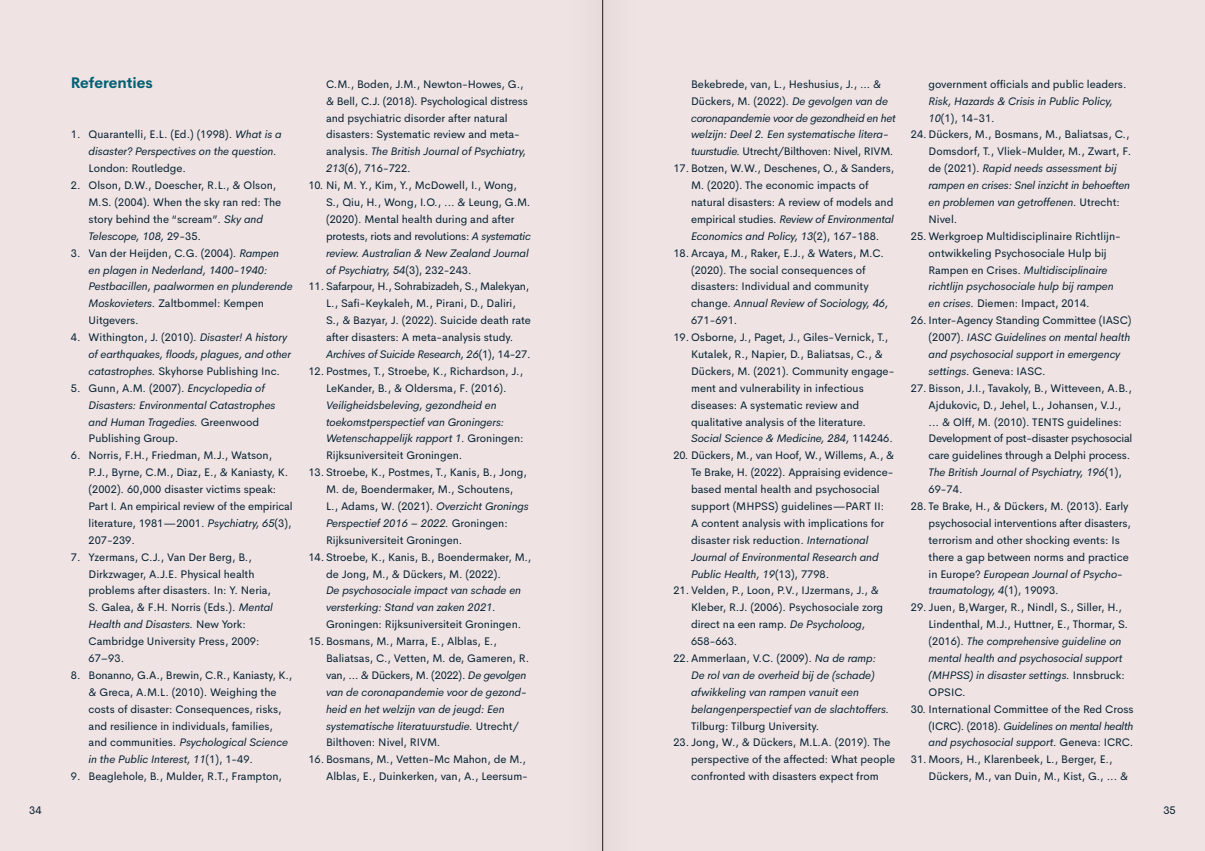
<style>
.page{position:relative;width:1205px;height:851px;background:#fff}
.page>*{position:absolute;margin:0;border:0;box-sizing:border-box;transform-origin:0 0}
.t1{font:700 15px "Cerebri Sans";color:#005f73}
.t2{font:11px/16.9px "Cerebri Sans";color:#001d2e}
.t3{font:italic 11px/16.9px "Cerebri Sans";color:#001d2e}
.t4{font:italic 11px/16.9px "Cerebri Sans";letter-spacing:-.02em;color:#001d2e}
.s1{font-style:normal}
.s2{font-style:italic}
</style>
<div class="page">
<div style="left:0;top:0;width:1205px;height:850px;background:#efe3e3"></div>
<div style="left:602px;top:0;width:36px;height:850px;background:#ebdfdf"></div>
<hr style="left:602px;top:0;width:1px;height:850px;background:#1d1d1b">
<h1 class="t1" style="left:71px;top:70px;width:83px">Referenties</h1>
<p class="t3" style="left:89px;top:125px;width:195px;text-indent:-18px"><span class="s1">1. Quarantelli, E.L. (Ed.) (1998).</span> What is a disaster? Perspectives on the question.</p>
<p class="t2" style="left:89px;top:159px;width:99px">London: Routledge.</p>
<p class="t2" style="left:89px;top:176px;width:194px;text-indent:-18px">2. Olson, D.W., Doescher, R.L., &amp; Olson, M.S. (2004). When the sky ran red: The story behind the “scream”. <span class="s2">Sky and Telescope, 108,</span> 29-35.</p>
<p class="t3" style="left:89px;top:243px;width:206px;text-indent:-18px"><span class="s1">3. Van der Heijden, C.G. (2004).</span> Rampen en plagen in Nederland, 1400-1940:<br>Pestbacillen, paalwormen en plunderende<br>Moskovieters. <span class="s1">Zaltbommel: Kempen<br>Uitgevers.</span></p>
<p class="t3" style="left:89px;top:328px;width:204px;text-indent:-18px"><span class="s1">4. Withington, J. (2010).</span> Disaster! A history of earthquakes, floods, plagues, and other catastrophes. <span class="s1">Skyhorse Publishing Inc.</span></p>
<p class="t3" style="left:89px;top:378px;width:188px;text-indent:-18px"><span class="s1">5. Gunn, A.M. (2007).</span> Encyclopedia of<br>Disasters: Environmental Catastrophes and Human Tragedies. <span class="s1">Greenwood<br>Publishing Group.</span></p>
<p class="t2" style="left:89px;top:446px;width:206px;text-indent:-18px">6. Norris, F.H., Friedman, M.J., Watson, P.J., Byrne, C.M., Diaz, E., &amp; Kaniasty, K. (2002). 60,000 disaster victims speak:<br>Part I. An empirical review of the empirical literature, 1981—2001. <span class="s2">Psychiatry, 65</span>(3), 207-239.</p>
<p class="t2" style="left:89px;top:547px;width:186px;text-indent:-18px">7. Yzermans, C.J., Van Der Berg, B.,<br>Dirkzwager, A.J.E. Physical health problems after disasters. In: Y. Neria,<br>S. Galea, &amp; F.H. Norris (Eds.). <span class="s2">Mental<br>Health and Disasters.</span> New York:<br>Cambridge University Press, 2009:<br>67–93.</p>
<p class="t2" style="left:89px;top:665px;width:205px;text-indent:-18px">8. Bonanno, G.A., Brewin, C.R., Kaniasty, K., &amp; Greca, A.M.L. (2010). Weighing the costs of disaster: Consequences, risks, and resilience in individuals, families, and communities. <span class="s2">Psychological Science in the Public Interest, 11</span>(1), 1-49.</p>
<p class="t2" style="left:71px;top:766px;width:213px">9. Beaglehole, B., Mulder, R.T., Frampton,</p>
<p class="t2" style="left:326px;top:75px;width:203px">C.M., Boden, J.M., Newton-Howes, G., &amp; Bell, C.J. (2018). Psychological distress and psychiatric disorder after natural disasters: Systematic review and meta&shy;analysis. <span class="s2">The British Journal of Psychiatry, 213</span>(6), 716-722.</p>
<p class="t2" style="left:326px;top:176px;width:206px;text-indent:-18px">10. Ni, M. Y., Kim, Y., McDowell, I., Wong, S., Qiu, H., Wong, I.O., ... &amp; Leung, G.M. (2020). Mental health during and after protests, riots and revolutions: <span class="s2">A systematic review. Australian &amp; New Zealand Journal of Psychiatry, 54</span>(3), 232-243.</p>
<p class="t2" style="left:326px;top:277px;width:206px;text-indent:-18px">11. Safarpour, H., Sohrabizadeh, S., Malekyan, L., Safi-Keykaleh, M., Pirani, D., Daliri, S., &amp; Bazyar, J. (2022). Suicide death rate after disasters: A meta-analysis study.<br><span class="s2">Archives of Suicide Research, 26</span>(1), 14-27.</p>
<p class="t2" style="left:308px;top:361px;width:216px;text-align:center">12. Postmes, T., Stroebe, K., Richardson, J.,<br>LeKander, B., &amp; Oldersma, F. (2016).</p>
<p class="t3" style="left:326px;top:395px;width:199px">Veiligheidsbeleving, gezondheid en toekomstperspectief van Groningers:<br>Wetenschappelijk rapport 1. <span class="s1">Groningen:<br>Rijksuniversiteit Groningen.</span></p>
<p class="t2" style="left:326px;top:463px;width:204px;text-indent:-18px">13. Stroebe, K., Postmes, T., Kanis, B., Jong, M. de, Boendermaker, M., Schoutens,<br>L., Adams, W. (2021). <span class="s2">Overzicht Gronings Perspectief 2016 – 2022.</span> Groningen:<br>Rijksuniversiteit Groningen.</p>
<p class="t2" style="left:326px;top:547px;width:207px;text-indent:-18px">14. Stroebe, K., Kanis, B., Boendermaker, M., de Jong, M., &amp; Dückers, M. (2022).</p>
<p class="t3" style="left:326px;top:581px;width:196px">De psychosociale impact van schade en versterking: Stand van zaken 2021.</p>
<p class="t2" style="left:326px;top:615px;width:197px">Groningen: Rijksuniversiteit Groningen.</p>
<p class="t2" style="left:326px;top:631px;width:205px;text-indent:-18px">15. Bosmans, M., Marra, E., Alblas, E., Baliatsas, C., Vetten, M. de, Gameren, R. van, … &amp; Dückers, M. (2022). <span class="s2">De gevolgen van de coronapandemie voor de gezond&shy;heid en het welzijn van de jeugd: Een systematische literatuurstudie.</span> Utrecht/ Bilthoven: Nivel, RIVM.</p>
<p class="t2" style="left:308px;top:750px;width:221px;text-align:right">16. Bosmans, M., Vetten-Mc Mahon, de M.,<br>Alblas, E., Duinkerken, van, A., Leersum-</p>
<p class="t4" style="left:691px;top:74px;width:206px"><span class="s1">Bekebrede, van, L., Heshusius, J., … &amp; Dückers, M. (2022).</span> De gevolgen van de coronapandemie voor de gezondheid en het welzijn: Deel 2. Een systematische litera&shy;tuurstudie. <span class="s1">Utrecht/Bilthoven: Nivel, RIVM.</span></p>
<p class="t2" style="left:691px;top:159px;width:205px;text-indent:-18px">17. Botzen, W.W., Deschenes, O., &amp; Sanders, M. (2020). The economic impacts of natural disasters: A review of models and empirical studies. <span class="s2">Review of Environmental Economics and Policy, 13</span>(2), 167-188.</p>
<p class="t2" style="left:691px;top:243px;width:199px;text-indent:-18px">18. Arcaya, M., Raker, E.J., &amp; Waters, M.C. (2020). The social consequences of disasters: Individual and community change. <span class="s2">Annual Review of Sociology, 46, </span>671-691.</p>
<p class="t2" style="left:691px;top:328px;width:205px;text-indent:-18px">19. Osborne, J., Paget, J., Giles-Vernick, T., Kutalek, R., Napier, D., Baliatsas, C., &amp; Dückers, M. (2021). Community engage&shy;ment and vulnerability in infectious diseases: A systematic review and qualitative analysis of the literature.<br><span class="s2">Social Science &amp; Medicine, 284,</span> 114246.</p>
<p class="t2" style="left:691px;top:446px;width:205px;text-indent:-18px">20. Dückers, M., van Hoof, W., Willems, A., &amp; Te Brake, H. (2022). Appraising evidence&shy;based mental health and psychosocial support (MHPSS) guidelines—PART II:<br>A content analysis with implications for disaster risk reduction. <span class="s2">International Journal of Environmental Research and Public Health, 19</span>(13), 7798.</p>
<p class="t2" style="left:691px;top:581px;width:194px;text-indent:-18px">21. Velden, P., Loon, P.V., IJzermans, J., &amp;<br>Kleber, R.J. (2006). Psychosociale zorg direct na een ramp. <span class="s2">De Psycholoog,<br></span>658-663.</p>
<p class="t3" style="left:691px;top:648px;width:200px;text-indent:-18px"><span class="s1">22. Ammerlaan, V.C. (2009).</span> Na de ramp:<br>De rol van de overheid bij de (schade) afwikkeling van rampen vanuit een belangenperspectief van de slachtoffers.</p>
<p class="t2" style="left:691px;top:716px;width:130px">Tilburg: Tilburg University.</p>
<p class="t2" style="left:691px;top:733px;width:206px;text-indent:-18px">23. Jong, W., &amp; Dückers, M.L.A. (2019). The perspective of the affected: What people confronted with disasters expect from</p>
<p class="t2" style="left:928px;top:75px;width:199px">government officials and public leaders.</p>
<p class="t3" style="left:928px;top:91px;width:186px">Risk, Hazards &amp; Crisis in Public Policy,<br>10<span class="s1">(1), 14-31.</span></p>
<p class="t2" style="left:928px;top:125px;width:204px;text-indent:-18px">24. Dückers, M., Bosmans, M., Baliatsas, C., Domsdorf, T., Vliek-Mulder, M., Zwart, F. de (2021). <span class="s2">Rapid needs assessment bij rampen en crises: Snel inzicht in behoeften en problemen van getroffenen.</span> Utrecht:<br>Nivel.</p>
<p class="t2" style="left:928px;top:226px;width:194px;text-indent:-18px">25. Werkgroep Multidisciplinaire Richtlijn&shy;ontwikkeling Psychosociale Hulp bij Rampen en Crises. <span class="s2">Multidisciplinaire richtlijn psychosociale hulp bij rampen en crises.</span> Diemen: Impact, 2014.</p>
<p class="t3" style="left:928px;top:311px;width:204px;text-indent:-18px"><span class="s1">26. Inter-Agency Standing Committee (IASC) (2007).</span> IASC Guidelines on mental health and psychosocial support in emergency settings. <span class="s1">Geneva: IASC.</span></p>
<p class="t2" style="left:928px;top:378px;width:205px;text-indent:-18px">27. Bisson, J.I., Tavakoly, B., Witteveen, A.B., Ajdukovic, D., Jehel, L., Johansen, V.J., ... &amp; Olff, M. (2010). TENTS guidelines:<br>Development of post-disaster psychosocial care guidelines through a Delphi process.<br><span class="s2">The British Journal of Psychiatry, 196</span>(1), 69-74.</p>
<p class="t2" style="left:928px;top:496px;width:204px;text-indent:-18px">28. Te Brake, H., &amp; Dückers, M. (2013). Early psychosocial interventions after disasters, terrorism and other shocking events: Is there a gap between norms and practice in Europe? <span class="s2">European Journal of Psycho&shy;traumatology, 4</span>(1), 19093.</p>
<p class="t2" style="left:928px;top:598px;width:201px;text-indent:-18px">29. Juen, B,Warger, R., Nindl, S., Siller, H., Lindenthal, M.J., Huttner, E., Thormar, S. (2016). <span class="s2">The comprehensive guideline on mental health and psychosocial support (MHPSS) in disaster settings.</span> Innsbruck:<br>OPSIC.</p>
<p class="t2" style="left:928px;top:699px;width:206px;text-align:justify;text-indent:-18px">30. International Committee of the Red Cross (ICRC). (2018). <span class="s2">Guidelines on mental health and psychosocial support.</span> Geneva: ICRC.</p>
<p class="t2" style="left:928px;top:750px;width:201px;text-indent:-18px">31. Moors, H., Klarenbeek, L., Berger, E.,<br>Dückers, M., van Duin, M., Kist, G., ... &amp;</p>
<p class="t2" style="left:29px;top:800px;width:14px">34</p>
<p class="t2" style="left:1163px;top:800px;width:14px">35</p>
</div>
